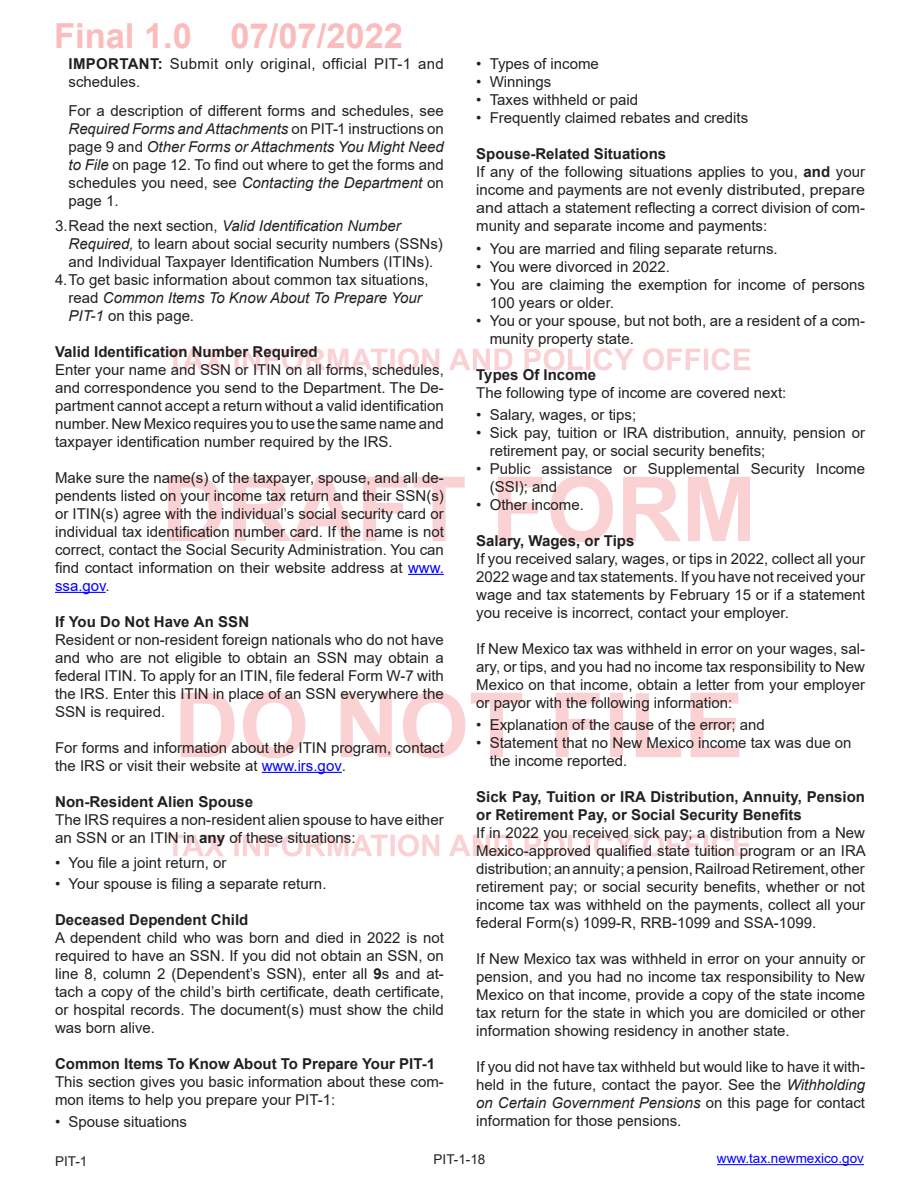
<style>
.page{position:relative;width:918px;height:1188px;background:#fff}
.page>*{position:absolute;margin:0;border:0;box-sizing:border-box;transform-origin:0 0}
.t1{font:700 34.5px "Arial";color:#fabcbd}
.t2{font:15px/18px "Arial";color:#231f20;text-align:justify}
.t3{font:700 15px/18px "Arial";color:#231f20}
.t4{font:15px/18px "Arial";letter-spacing:.02em;color:#231f20}
.t5{font:13.5px "Arial";color:#00f}
.t6{font:13.5px "Arial";color:#231f20}
.s1{font-weight:700}
.s2{font-style:italic}
.s3{color:#00f}
</style>
<div class="page">
<svg style="left:167px;top:834px;width:583px;height:22px"></svg>
<svg style="left:181px;top:692px;width:559px;height:66px"></svg>
<svg style="left:168px;top:476px;width:582px;height:66px"></svg>
<svg style="left:167px;top:348px;width:583px;height:22px"></svg>
<hr style="left:408px;top:574px;width:36px;height:1px;background:#00f">
<hr style="left:55px;top:592px;width:51px;height:1px;background:#00f">
<hr style="left:262px;top:772px;width:80px;height:1px;background:#00f">
<hr style="left:717px;top:1164px;width:147px;height:1px;background:#00f">
<h1 class="t1" style="left:54px;top:12px;width:351px">Final 1.0 07/07/2022</h1>
<p class="t4" style="left:69px;top:55px;width:377px"><span class="s1">IMPORTANT:</span> Submit only original, official PIT-1 and schedules.</p>
<p class="t2" style="left:69px;top:102px;width:377px">For a description of different forms and schedules, see <span class="s2">Required Forms and Attachments</span> on PIT-1 instructions on page 9 and <span class="s2">Other Forms or Attachments You Might Need to File</span> on page 12. To find out where to get the forms and schedules you need, see <span class="s2">Contacting the Department</span> on page 1.</p>
<p class="t2" style="left:69px;top:216px;width:376px;text-align:left;text-indent:-14px">3.Read the next section, <span class="s2">Valid Identification Number<br>Required,</span> to learn about social security numbers (SSNs) and Individual Taxpayer Identification Numbers (ITINs).</p>
<p class="t2" style="left:69px;top:270px;width:362px;text-align:left;text-indent:-14px">4.To get basic information about common tax situations, read <span class="s2">Common Items To Know About To Prepare Your<br>PIT-1</span> on this page.</p>
<p class="t3" style="left:55px;top:343px;width:264px">Valid Identification Number Required</p>
<p class="t2" style="left:55px;top:360px;width:390px">Enter your name and SSN or ITIN on all forms, schedules, and correspondence you send to the Department. The De&shy;partment cannot accept a return without a valid identification number. New Mexico requires you to use the same name and taxpayer identification number required by the IRS.</p>
<p class="t2" style="left:55px;top:468px;width:390px">Make sure the name(s) of the taxpayer, spouse, and all de&shy;pendents listed on your income tax return and their SSN(s) or ITIN(s) agree with the individual’s social security card or individual tax identification number card. If the name is not correct, contact the Social Security Administration. You can find contact information on their website address at <span class="s3">www. ssa.gov</span>.</p>
<p class="t3" style="left:55px;top:613px;width:196px">If You Do Not Have An SSN</p>
<p class="t2" style="left:55px;top:630px;width:390px">Resident or non-resident foreign nationals who do not have and who are not eligible to obtain an SSN may obtain a federal ITIN. To apply for an ITIN, file federal Form W-7 with the IRS. Enter this ITIN in place of an SSN everywhere the SSN is required.</p>
<p class="t2" style="left:55px;top:738px;width:390px">For forms and information about the ITIN program, contact the IRS or visit their website at <span class="s3">www.irs.gov</span>.</p>
<p class="t3" style="left:55px;top:793px;width:200px">Non-Resident Alien Spouse</p>
<p class="t2" style="left:55px;top:810px;width:390px">The IRS requires a non-resident alien spouse to have either an SSN or an ITIN in <span class="s1">any</span> of these situations:</p>
<p class="t2" style="left:55px;top:854px;width:173px">• You file a joint return, or</p>
<p class="t2" style="left:55px;top:875px;width:273px">• Your spouse is filing a separate return.</p>
<p class="t3" style="left:55px;top:911px;width:195px">Deceased Dependent Child</p>
<p class="t2" style="left:55px;top:929px;width:390px">A dependent child who was born and died in 2022 is not required to have an SSN. If you did not obtain an SSN, on line 8, column 2 (Dependent’s SSN), enter all <span class="s1">9</span>s and at&shy;tach a copy of the child’s birth certificate, death certificate, or hospital records. The document(s) must show the child was born alive.</p>
<p class="t3" style="left:55px;top:1055px;width:382px">Common Items To Know About To Prepare Your PIT-1</p>
<p class="t2" style="left:55px;top:1073px;width:390px">This section gives you basic information about these com&shy;mon items to help you prepare your PIT-1:</p>
<p class="t2" style="left:55px;top:1113px;width:133px">• Spouse situations</p>
<p class="t2" style="left:476px;top:55px;width:124px">• Types of income</p>
<p class="t2" style="left:476px;top:73px;width:77px">• Winnings</p>
<p class="t2" style="left:476px;top:91px;width:163px">• Taxes withheld or paid</p>
<p class="t2" style="left:476px;top:109px;width:273px">• Frequently claimed rebates and credits</p>
<p class="t3" style="left:476px;top:145px;width:192px">Spouse-Related Situations</p>
<p class="t2" style="left:476px;top:163px;width:390px">If any of the following situations applies to you, <span class="s1">and</span> your income and payments are not evenly distributed, prepare and attach a statement reflecting a correct division of com&shy;munity and separate income and payments:</p>
<p class="t2" style="left:476px;top:239px;width:303px">• You are married and filing separate returns.</p>
<p class="t2" style="left:476px;top:257px;width:195px">• You were divorced in 2022.</p>
<p class="t2" style="left:490px;top:275px;width:377px;text-indent:-14px">• You are claiming the exemption for income of persons<br>100 years or older.</p>
<p class="t2" style="left:490px;top:311px;width:377px;text-indent:-14px">• You or your spouse, but not both, are a resident of a com&shy;munity property state.</p>
<p class="t3" style="left:476px;top:365px;width:121px">Types Of Income</p>
<p class="t2" style="left:476px;top:383px;width:312px">The following type of income are covered next:</p>
<p class="t2" style="left:476px;top:406px;width:161px">• Salary, wages, or tips;</p>
<p class="t2" style="left:490px;top:424px;width:377px;text-indent:-14px">• Sick pay, tuition or IRA distribution, annuity, pension or retirement pay, or social security benefits;</p>
<p class="t2" style="left:490px;top:460px;width:377px;text-indent:-14px">• Public assistance or Supplemental Security Income (SSI); and</p>
<p class="t2" style="left:476px;top:496px;width:109px">• Other income.</p>
<p class="t3" style="left:476px;top:532px;width:160px">Salary, Wages, or Tips</p>
<p class="t2" style="left:476px;top:550px;width:390px">If you received salary, wages, or tips in 2022, collect all your 2022 wage and tax statements. If you have not received your wage and tax statements by February 15 or if a statement you receive is incorrect, contact your employer.</p>
<p class="t2" style="left:476px;top:640px;width:390px">If New Mexico tax was withheld in error on your wages, sal&shy;ary, or tips, and you had no income tax responsibility to New Mexico on that income, obtain a letter from your employer or payor with the following information:</p>
<p class="t2" style="left:476px;top:716px;width:290px">• Explanation of the cause of the error; and</p>
<p class="t2" style="left:490px;top:734px;width:363px;text-indent:-14px">• Statement that no New Mexico income tax was due on the income reported.</p>
<p class="t3" style="left:476px;top:788px;width:390px">Sick Pay, Tuition or IRA Distribution, Annuity, Pension or Retirement Pay, or Social Security Benefits</p>
<p class="t2" style="left:476px;top:824px;width:391px">If in 2022 you received sick pay; a distribution from a New Mexico-approved qualified state tuition program or an IRA distribution; an annuity; a pension, Railroad Retirement, other retirement pay; or social security benefits, whether or not income tax was withheld on the payments, collect all your federal Form(s) 1099-R, RRB-1099 and SSA-1099.</p>
<p class="t2" style="left:476px;top:950px;width:390px">If New Mexico tax was withheld in error on your annuity or pension, and you had no income tax responsibility to New Mexico on that income, provide a copy of the state income tax return for the state in which you are domiciled or other information showing residency in another state.</p>
<p class="t2" style="left:476px;top:1058px;width:390px">If you did not have tax withheld but would like to have it with&shy;held in the future, contact the payor. See the <span class="s2">Withholding on Certain Government Pensions</span> on this page for contact information for those pensions.</p>
<p class="t6" style="left:55px;top:1152px;width:34px">PIT-1</p>
<p class="t6" style="left:434px;top:1150px;width:53px">PIT-1-18</p>
<p class="t5" style="left:717px;top:1149px;width:149px">www.tax.newmexico.gov</p>
</div>
